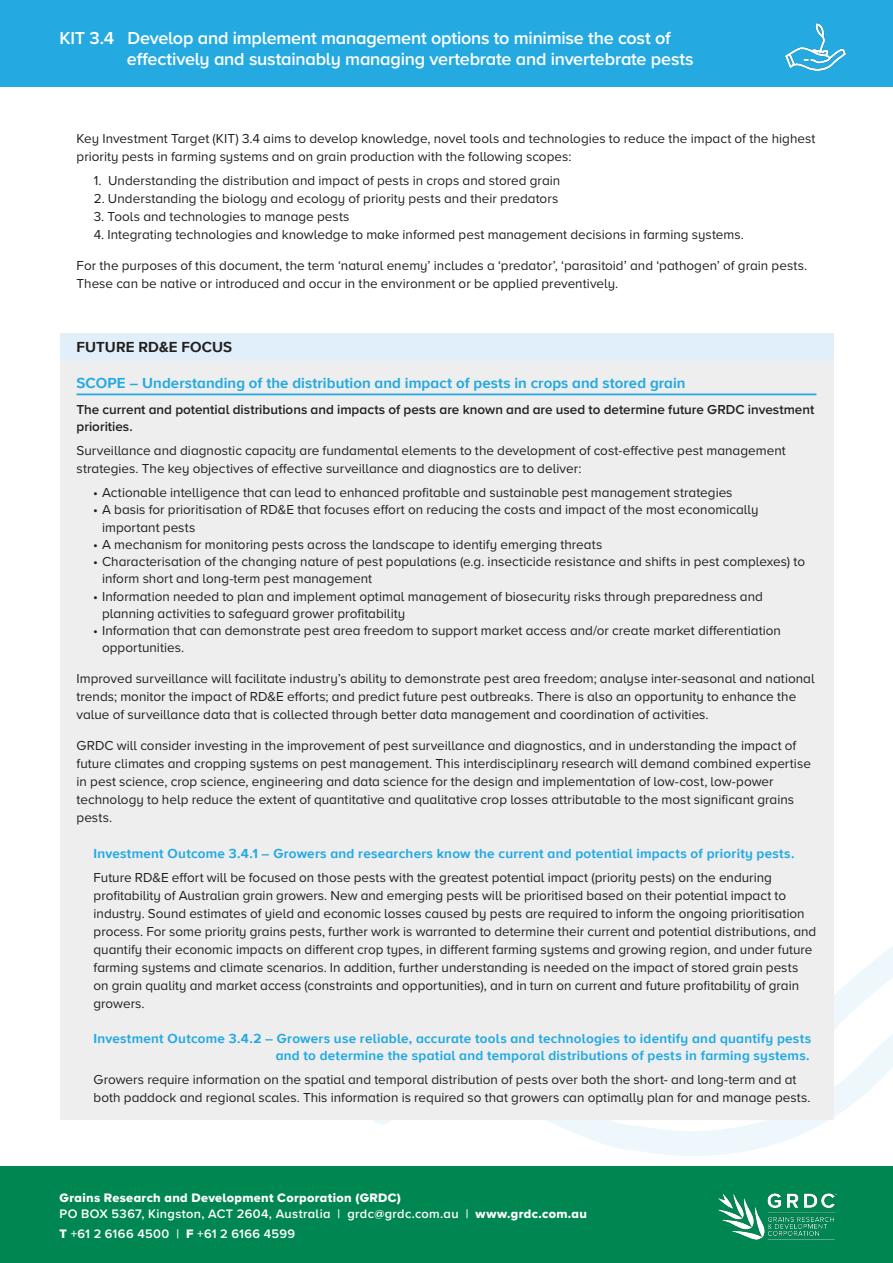
<style>
.page{position:relative;width:893px;height:1263px;background:#fff}
.page>*{position:absolute;margin:0;border:0;box-sizing:border-box;transform-origin:0 0}
.Banner_body_text{font:600 18px "Proxima Nova A";letter-spacing:-.01em;color:#fff}
.Text_heading_1_-_col{font:700 15px "Proxima Nova AW01";letter-spacing:.005em;color:#24aae1}
.Text_heading_1{font:700 15px "Proxima Nova AW01";letter-spacing:.005em;color:#231f20}
.Body_text{font:13.5px/18px "Proxima Nova A";color:#231f20}
.Text_heading_2_-_col{font:700 13.5px/16.5px "Proxima Nova AW01";letter-spacing:.02em;color:#24aae1;text-align:right}
.Text_heading_2{font:600 13.5px/17.2px "Proxima Nova A";color:#231f20}
.t1{font:600 12.75px "Proxima Nova A";letter-spacing:.03em;color:#fff}
.t2{font:12.75px "Proxima Nova A Extrabld";letter-spacing:.025em;color:#fff}
.s1{font-family:"Proxima Nova A Extrabld";font-weight:400}
</style>
<div class="page">
<div style="left:0;top:0;width:893px;height:86px;background:#24aae1"></div>
<div style="left:0;top:1166px;width:893px;height:97px;background:#008751"></div>
<img style="left:717px;top:1193px;width:120px;height:47px">
<img style="left:785px;top:23px;width:61px;height:48px">
<div style="left:60px;top:333px;width:773px;height:787px;background:#eeeeef"></div>
<div style="left:60px;top:333px;width:773px;height:27px;background:#e0eff9"></div>
<hr style="left:77px;top:393px;width:739px;height:2px;background:#24aae1">
<p class="Banner_body_text" style="left:60px;top:24px;width:613px">KIT 3.4 Develop and implement management options to minimise the cost of</p>
<p class="Banner_body_text" style="left:127px;top:46px;width:568px">effectively and sustainably managing vertebrate and invertebrate pests</p>
<p class="Body_text" style="left:77px;top:129px;width:740px">Key Investment Target (KIT) 3.4 aims to develop knowledge, novel tools and technologies to reduce the impact of the highest priority pests in farming systems and on grain production with the following scopes:</p>
<p class="Body_text" style="left:94px;top:171px;width:468px">1. Understanding the distribution and impact of pests in crops and stored grain</p>
<p class="Body_text" style="left:94px;top:189px;width:466px">2. Understanding the biology and ecology of priority pests and their predators</p>
<p class="Body_text" style="left:94px;top:207px;width:257px">3. Tools and technologies to manage pests</p>
<p class="Body_text" style="left:94px;top:225px;width:652px">4. Integrating technologies and knowledge to make informed pest management decisions in farming systems.</p>
<p class="Body_text" style="left:77px;top:256px;width:732px">For the purposes of this document, the term ‘natural enemy’ includes a ‘predator’, ‘parasitoid’ and ‘pathogen’ of grain pests.<br>These can be native or introduced and occur in the environment or be applied preventively.</p>
<p class="Text_heading_1" style="left:77px;top:338px;width:157px">FUTURE RD&amp;E FOCUS</p>
<p class="Text_heading_1_-_col" style="left:77px;top:374px;width:611px">SCOPE – Understanding of the distribution and impact of pests in crops and stored grain</p>
<p class="Text_heading_2" style="left:77px;top:400px;width:739px">The current and potential distributions and impacts of pests are known and are used to determine future GRDC investment priorities.</p>
<p class="Body_text" style="left:77px;top:441px;width:711px">Surveillance and diagnostic capacity are fundamental elements to the development of cost-effective pest management strategies. The key objectives of effective surveillance and diagnostics are to deliver:</p>
<p class="Body_text" style="left:93px;top:483px;width:641px">• Actionable intelligence that can lead to enhanced profitable and sustainable pest management strategies</p>
<p class="Body_text" style="left:102px;top:501px;width:658px;line-height:17.2px;text-indent:-9px">• A basis for prioritisation of RD&amp;E that focuses effort on reducing the costs and impact of the most economically important pests</p>
<p class="Body_text" style="left:93px;top:535px;width:511px">• A mechanism for monitoring pests across the landscape to identify emerging threats</p>
<p class="Body_text" style="left:102px;top:552px;width:704px;line-height:17.2px;text-indent:-9px">• Characterisation of the changing nature of pest populations (e.g. insecticide resistance and shifts in pest complexes) to inform short and long-term pest management</p>
<p class="Body_text" style="left:102px;top:587px;width:662px;line-height:17.2px;text-indent:-9px">• Information needed to plan and implement optimal management of biosecurity risks through preparedness and planning activities to safeguard grower profitability</p>
<p class="Body_text" style="left:102px;top:621px;width:680px;line-height:17.2px;text-indent:-9px">• Information that can demonstrate pest area freedom to support market access and/or create market differentiation opportunities.</p>
<p class="Body_text" style="left:77px;top:669px;width:740px">Improved surveillance will facilitate industry’s ability to demonstrate pest area freedom; analyse inter-seasonal and national trends; monitor the impact of RD&amp;E efforts; and predict future pest outbreaks. There is also an opportunity to enhance the value of surveillance data that is collected through better data management and coordination of activities.</p>
<p class="Body_text" style="left:77px;top:736px;width:736px">GRDC will consider investing in the improvement of pest surveillance and diagnostics, and in understanding the impact of future climates and cropping systems on pest management. This interdisciplinary research will demand combined expertise in pest science, crop science, engineering and data science for the design and implementation of low-cost, low-power technology to help reduce the extent of quantitative and qualitative crop losses attributable to the most significant grains pests.</p>
<p class="Text_heading_2_-_col" style="left:94px;top:845px;width:702px">Investment Outcome 3.4.1 – Growers and researchers know the current and potential impacts of priority pests.</p>
<p class="Body_text" style="left:94px;top:868px;width:724px">Future RD&amp;E effort will be focused on those pests with the greatest potential impact (priority pests) on the enduring profitability of Australian grain growers. New and emerging pests will be prioritised based on their potential impact to industry. Sound estimates of yield and economic losses caused by pests are required to inform the ongoing prioritisation process. For some priority grains pests, further work is warranted to determine their current and potential distributions, and quantify their economic impacts on different crop types, in different farming systems and growing region, and under future farming systems and climate scenarios. In addition, further understanding is needed on the impact of stored grain pests on grain quality and market access (constraints and opportunities), and in turn on current and future profitability of grain growers.</p>
<p class="Text_heading_2_-_col" style="left:94px;top:1030px;width:719px">Investment Outcome 3.4.2 – Growers use reliable, accurate tools and technologies to identify and quantify pests and to determine the spatial and temporal distributions of pests in farming systems.</p>
<p class="Body_text" style="left:94px;top:1070px;width:719px">Growers require information on the spatial and temporal distribution of pests over both the short- and long-term and at both paddock and regional scales. This information is required so that growers can optimally plan for and manage pests.</p>
<p class="t2" style="left:60px;top:1188px;width:343px">Grains Research and Development Corporation (GRDC)</p>
<p class="t1" style="left:60px;top:1204px;width:529px">PO BOX 5367, Kingston, ACT 2604, Australia | grdc@grdc.com.au | <span class="s1">www.grdc.com.au</span></p>
<p class="t1" style="left:60px;top:1224px;width:237px"><span class="s1">T</span> +61 2 6166 4500 | <span class="s1">F</span> +61 2 6166 4599</p>
</div>
